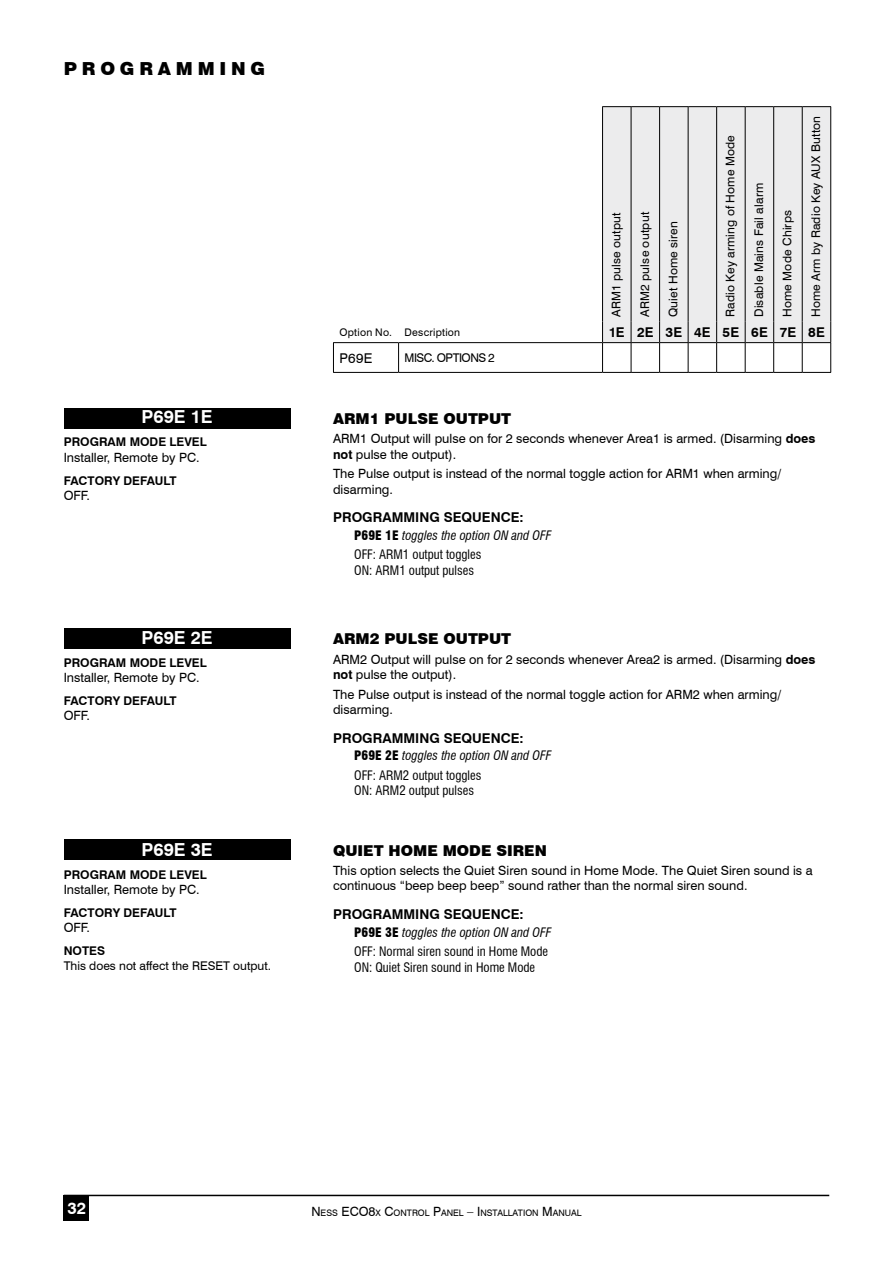
<style>
.page{position:relative;width:893px;height:1263px;background:#fff}
.page>*{position:absolute;margin:0;border:0;box-sizing:border-box;transform-origin:0 0}
.t1{font:700 18px "Swiss 721 BT";color:#fff}
.t2{font:900 18px "Swiss 721 BT";letter-spacing:.265em;color:#000}
.t3{font:700 16.5px "Swiss 721 BT";color:#fff}
.t4{font:900 15px "Swiss 721 BT";color:#000}
.t5{font:700 13.5px "Swiss 721 BT";letter-spacing:.01em;color:#000}
.t6{font:13.5px "Swiss 721 BT";color:#000}
.t7{font:12.75px/15.3px "Swiss 721 BT";color:#000}
.t8{font:condensed 12.75px/19.5px "Swiss 721 BT";color:#000}
.t9{font:italic condensed 12.75px/19.5px "Swiss 721 BT";color:#000}
.t10{font:12px "Swiss 721 BT";letter-spacing:.015em;color:#000}
.t11{font:700 12px "Swiss 721 BT";color:#000}
.t12{font:10.5px "Swiss 721 BT";letter-spacing:.02em;color:#000}
.t13{font:8.85px "Swiss 721 BT";color:#000}
.s1{font-weight:700}
.s2{font-weight:900;font-style:normal}
.s3{font-style:normal}
.s4{font-weight:900}
.s5{font-style:italic}
.s6{font-size:12.75px}
</style>
<div class="page">
<div style="left:64px;top:408px;width:226px;height:20px;background:#000"></div>
<div style="left:64px;top:629px;width:226px;height:20px;background:#000"></div>
<div style="left:64px;top:840px;width:226px;height:20px;background:#000"></div>
<svg style="left:603px;top:107px;width:227px;height:214px;background:#e5e5e6"></svg>
<hr style="left:602px;top:107px;width:1px;height:214px;background:#000">
<hr style="left:631px;top:107px;width:1px;height:214px;background:#000">
<hr style="left:659px;top:107px;width:1px;height:214px;background:#000">
<hr style="left:688px;top:107px;width:1px;height:214px;background:#000">
<hr style="left:716px;top:107px;width:1px;height:214px;background:#000">
<hr style="left:745px;top:107px;width:1px;height:214px;background:#000">
<hr style="left:773px;top:107px;width:1px;height:214px;background:#000">
<svg style="left:602px;top:106px;width:229px;height:1px"></svg>
<hr style="left:802px;top:107px;width:1px;height:214px;background:#000">
<hr style="left:830px;top:107px;width:1px;height:214px;background:#000">
<hr style="left:333px;top:342px;width:66px;height:1px;background:#000">
<svg style="left:333px;top:343px;width:1px;height:29px"></svg>
<hr style="left:399px;top:342px;width:204px;height:1px;background:#000">
<svg style="left:398px;top:343px;width:1px;height:29px"></svg>
<hr style="left:333px;top:372px;width:66px;height:1px;background:#000">
<hr style="left:399px;top:372px;width:204px;height:1px;background:#000">
<svg style="left:602px;top:321px;width:229px;height:52px"></svg>
<div style="left:64px;top:1195px;width:25px;height:25px;background:#000"></div>
<hr style="left:64px;top:1195px;width:765px;height:1px;background:#000">
<h1 class="t2" style="left:64px;top:58px;width:203px">PROGRAMMI NG</h1>
<h1 class="t1" style="left:141px;top:406px;width:73px">P69E 1E</h1>
<p class="t11" style="left:64px;top:435px;width:18px">PROGRAM</p>
<p class="t11" style="left:130px;top:435px;width:20px">MODE</p>
<p class="t11" style="left:170px;top:435px;width:9px">LEVEL</p>
<p class="t7" style="left:64px;top:449px;width:138px">Installer, Remote by PC.</p>
<p class="t11" style="left:64px;top:473px;width:17px">FACTOR</p>
<p class="t11" style="left:113px;top:473px;width:28px">Y DEFAULT</p>
<p class="t7" style="left:64px;top:488px;width:28px">OFF.</p>
<h1 class="t1" style="left:141px;top:627px;width:73px">P69E 2E</h1>
<p class="t11" style="left:64px;top:655px;width:18px">PROGRAM</p>
<p class="t11" style="left:130px;top:655px;width:20px">MODE</p>
<p class="t11" style="left:170px;top:655px;width:9px">LEVEL</p>
<p class="t7" style="left:64px;top:670px;width:138px">Installer, Remote by PC.</p>
<p class="t11" style="left:64px;top:693px;width:17px">FACTOR</p>
<p class="t11" style="left:113px;top:693px;width:28px">Y DEFAULT</p>
<p class="t7" style="left:64px;top:708px;width:28px">OFF.</p>
<h1 class="t1" style="left:141px;top:839px;width:73px">P69E 3E</h1>
<p class="t11" style="left:64px;top:867px;width:18px">PROGRAM</p>
<p class="t11" style="left:130px;top:867px;width:20px">MODE</p>
<p class="t11" style="left:170px;top:867px;width:9px">LEVEL</p>
<p class="t7" style="left:64px;top:882px;width:138px">Installer, Remote by PC.</p>
<p class="t11" style="left:64px;top:905px;width:17px">FACTOR</p>
<p class="t11" style="left:113px;top:905px;width:28px">Y DEFAULT</p>
<p class="t7" style="left:64px;top:920px;width:28px">OFF.</p>
<p class="t11" style="left:64px;top:944px;width:18px">NOTES</p>
<p class="t10" style="left:64px;top:958px;width:209px">This does not affect the RESET output.</p>
<p class="t10" style="left:609px;top:317px;width:106px;rotate:-90deg">ARM1 pulse output</p>
<p class="t10" style="left:637px;top:317px;width:107px;rotate:-90deg">ARM2 pulse output</p>
<p class="t10" style="left:666px;top:317px;width:98px;rotate:-90deg">Quiet Home siren</p>
<p class="t10" style="left:723px;top:317px;width:183px;rotate:-90deg">Radio Key arming of Home Mode</p>
<p class="t10" style="left:752px;top:317px;width:136px;rotate:-90deg">Disable Mains Fail alarm</p>
<p class="t10" style="left:780px;top:317px;width:108px;rotate:-90deg">Home Mode Chirps</p>
<p class="t10" style="left:809px;top:317px;width:203px;rotate:-90deg">Home Arm by Radio Key AUX Button</p>
<p class="t12" style="left:339px;top:326px;width:122px">Option No. Description</p>
<p class="t5" style="left:609px;top:324px;width:218px">1E 2E 3E 4E 5E 6E 7E 8E</p>
<p class="t6" style="left:339px;top:350px;width:34px">P69E</p>
<p class="t10" style="left:405px;top:351px;width:92px">Misc. Options 2</p>
<p class="t4" style="left:333px;top:409px;width:180px">ARM1 PULSE OUTPUT</p>
<p class="t7" style="left:333px;top:431px;width:484px">ARM1 Output will pulse on for 2 seconds whenever Area1 is armed. (Disarming <span class="s1">DOES<br>NOT</span> pulse the output).</p>
<p class="t7" style="left:333px;top:466px;width:450px">The Pulse output is instead of the normal toggle action for ARM1 when arming/ disarming.</p>
<p class="t5" style="left:333px;top:509px;width:20px">PROGRAMMING</p>
<p class="t5" style="left:444px;top:509px;width:11px">SEQUENCE</p>
<p class="t5" style="left:520px;top:509px;width:6px">:</p>
<p class="t9" style="left:354px;top:525px;width:199px"><span class="s2">P69E 1E</span> toggles the option ON and OFF<br><span class="s3">OFF: ARM1 output toggles</span></p>
<p class="t8" style="left:354px;top:560px;width:121px">ON: ARM1 output pulses</p>
<p class="t4" style="left:333px;top:630px;width:180px">ARM2 PULSE OUTPUT</p>
<p class="t7" style="left:333px;top:652px;width:484px">ARM2 Output will pulse on for 2 seconds whenever Area2 is armed. (Disarming <span class="s1">DOES<br>NOT</span> pulse the output).</p>
<p class="t7" style="left:333px;top:686px;width:450px">The Pulse output is instead of the normal toggle action for ARM2 when arming/ disarming.</p>
<p class="t5" style="left:333px;top:730px;width:20px">PROGRAMMING</p>
<p class="t5" style="left:444px;top:730px;width:11px">SEQUENCE</p>
<p class="t5" style="left:520px;top:730px;width:6px">:</p>
<p class="t9" style="left:354px;top:746px;width:199px"><span class="s2">P69E 2E</span> toggles the option ON and OFF<br><span class="s3">OFF: ARM2 output toggles</span></p>
<p class="t8" style="left:354px;top:781px;width:121px">ON: ARM2 output pulses</p>
<p class="t4" style="left:333px;top:841px;width:23px">QUIE</p>
<p class="t4" style="left:374px;top:841px;width:175px">T HOME MODE SI REN</p>
<p class="t7" style="left:333px;top:863px;width:481px">This option selects the Quiet Siren sound in Home Mode. The Quiet Siren sound is a continuous “beep beep beep” sound rather than the normal siren sound.</p>
<p class="t5" style="left:333px;top:906px;width:20px">PROGRAMMING</p>
<p class="t5" style="left:444px;top:906px;width:11px">SEQUENCE</p>
<p class="t5" style="left:520px;top:906px;width:6px">:</p>
<p class="t8" style="left:354px;top:922px;width:199px"><span class="s4">P69E 3E</span> <span class="s5">toggles the option ON and OFF<br></span>OFF: Normal siren sound in Home Mode</p>
<p class="t8" style="left:354px;top:957px;width:182px">ON: Quiet Siren sound in Home Mode</p>
<p class="t3" style="left:67px;top:1198px;width:20px">32</p>
<p class="t13" style="left:311px;top:1207px;width:272px"><span class="s6">N</span>ess <span class="s6">ECO8</span>x <span class="s6">C</span>ontrol <span class="s6">P</span>anel <span class="s6">– I</span>nstallation <span class="s6">M</span>anual</p>
</div>
